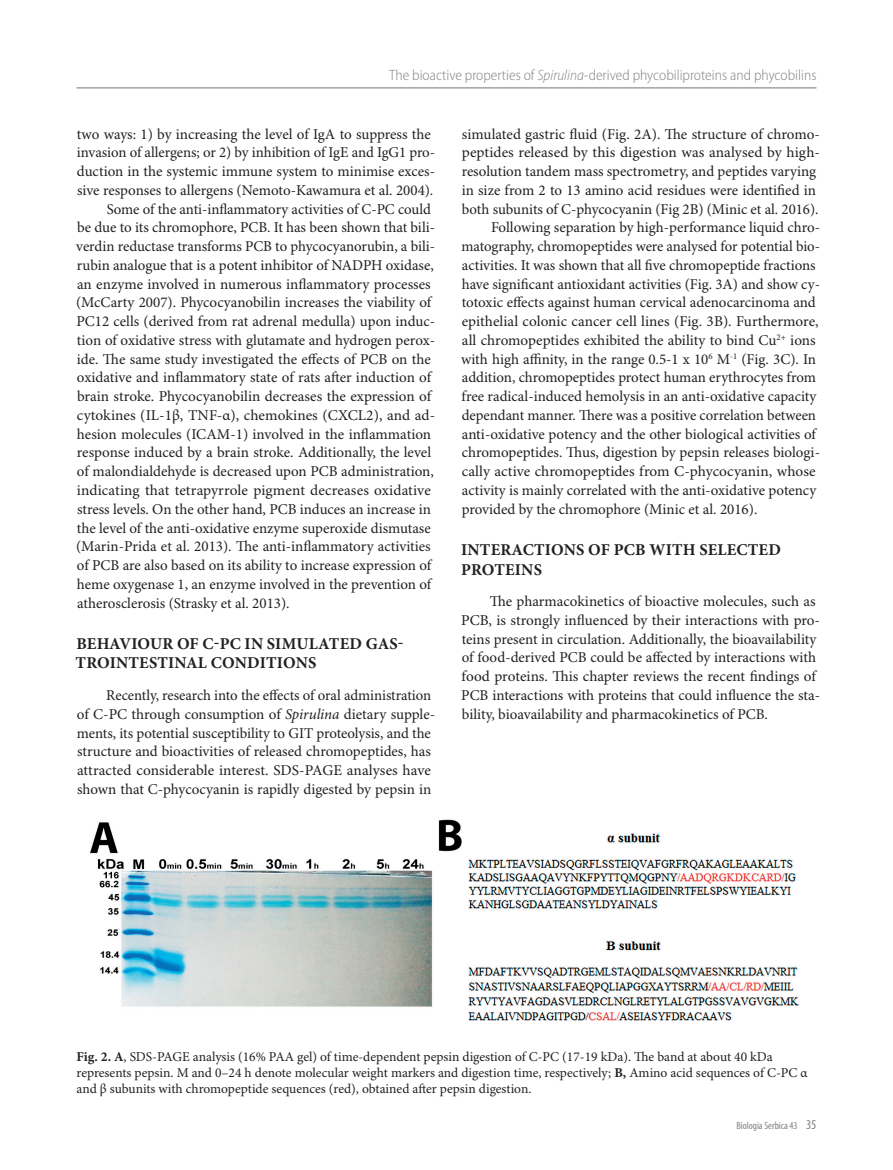
<style>
.page{position:relative;width:893px;height:1170px;background:#fff}
.page>*{position:absolute;margin:0;border:0;box-sizing:border-box;transform-origin:0 0}
.t1{font:700 16.5px/19.8px "Minion Pro";letter-spacing:.01em;color:#231f20}
.t2{font:15px/18.8px "Minion Pro";color:#231f20}
.t3{font:300 semi-condensed 15px "Myriad Pro";color:#808285}
.t4{font:13.5px/16.2px "Minion Pro";color:#231f20}
.t5{font:condensed 10.5px "Myriad Pro";color:#808285}
.s1{font-style:italic}
.s2{font-weight:700}
.s3{font-size:13.5px}
</style>
<div class="page">
<hr style="left:77px;top:87px;width:739px;height:1px;background:#808285">
<img style="left:90px;top:819px;width:709px;height:202px">
<p class="t3" style="left:389px;top:67px;width:429px">The bioactive properties of <span class="s1">Spirulina</span>-derived phycobiliproteins and phycobilins</p>
<p class="t2" style="left:77px;top:125px;width:356px">two ways: 1) by increasing the level of IgA to suppress the</p>
<p class="t2" style="left:77px;top:144px;width:360px">invasion of allergens; or 2) by inhibition of IgE and IgG1 pro-</p>
<p class="t2" style="left:77px;top:162px;width:360px">duction in the systemic immune system to minimise exces-</p>
<p class="t2" style="left:77px;top:181px;width:358px">sive responses to allergens (Nemoto-Kawamura et al. 2004)<span class="s1">.</span></p>
<p class="t2" style="left:107px;top:200px;width:326px">Some of the anti-inflammatory activities of C-PC could</p>
<p class="t2" style="left:77px;top:219px;width:360px">be due to its chromophore, PCB. It has been shown that bili-</p>
<p class="t2" style="left:76px;top:237px;width:360px">verdin reductase transforms PCB to phycocyanorubin, a bili-</p>
<p class="t2" style="left:77px;top:256px;width:358px">rubin analogue that is a potent inhibitor of NADPH oxidase,</p>
<p class="t2" style="left:77px;top:275px;width:355px">an enzyme involved in numerous inflammatory processes</p>
<p class="t2" style="left:76px;top:294px;width:357px">(McCarty 2007). Phycocyanobilin increases the viability of</p>
<p class="t2" style="left:76px;top:312px;width:360px">PC12 cells (derived from rat adrenal medulla) upon induc-</p>
<p class="t2" style="left:77px;top:331px;width:360px">tion of oxidative stress with glutamate and hydrogen perox-</p>
<p class="t2" style="left:77px;top:350px;width:356px">ide. The same study investigated the effects of PCB on the</p>
<p class="t2" style="left:77px;top:369px;width:356px">oxidative and inflammatory state of rats after induction of</p>
<p class="t2" style="left:77px;top:387px;width:356px">brain stroke. Phycocyanobilin decreases the expression of</p>
<p class="t2" style="left:77px;top:406px;width:360px">cytokines (IL-1β, TNF-α), chemokines (CXCL2), and ad-</p>
<p class="t2" style="left:77px;top:425px;width:356px">hesion molecules (ICAM-1) involved in the inflammation</p>
<p class="t2" style="left:77px;top:444px;width:356px">response induced by a brain stroke. Additionally, the level</p>
<p class="t2" style="left:77px;top:462px;width:358px">of malondialdehyde is decreased upon PCB administration,</p>
<p class="t2" style="left:77px;top:481px;width:355px">indicating that tetrapyrrole pigment decreases oxidative</p>
<p class="t2" style="left:77px;top:500px;width:356px">stress levels. On the other hand, PCB induces an increase in</p>
<p class="t2" style="left:77px;top:519px;width:355px">the level of the anti-oxidative enzyme superoxide dismutase</p>
<p class="t2" style="left:76px;top:537px;width:356px">(Marin-Prida et al. 2013). The anti-inflammatory activities</p>
<p class="t2" style="left:77px;top:556px;width:356px">of PCB are also based on its ability to increase expression of</p>
<p class="t2" style="left:77px;top:575px;width:356px">heme oxygenase 1, an enzyme involved in the prevention of</p>
<p class="t2" style="left:77px;top:594px;width:214px">atherosclerosis (Strasky et al. 2013).</p>
<p class="t1" style="left:76px;top:634px;width:329px">BEHAVIOUR OF C-PC IN SIMULATED GAS-<br>TROINTESTINAL CONDITIONS</p>
<p class="t2" style="left:77px;top:686px;width:360px;text-indent:29px">Recently, research into the effects of oral administration of C-PC through consumption of <span class="s1">Spirulina</span> dietary supple&shy;ments, its potential susceptibility to GIT proteolysis, and the structure and bioactivities of released chromopeptides, has attracted considerable interest. SDS-PAGE analyses have shown that C-phycocyanin is rapidly digested by pepsin in</p>
<p class="t2" style="left:462px;top:125px;width:360px">simulated gastric fluid (Fig. 2A). The structure of chromo-</p>
<p class="t2" style="left:462px;top:144px;width:360px">peptides released by this digestion was analysed by high-</p>
<p class="t2" style="left:462px;top:162px;width:356px">resolution tandem mass spectrometry, and peptides varying</p>
<p class="t2" style="left:462px;top:181px;width:356px">in size from 2 to 13 amino acid residues were identified in</p>
<p class="t2" style="left:462px;top:200px;width:358px">both subunits of C-phycocyanin (Fig 2B) (Minic et al. 2016).</p>
<p class="t2" style="left:491px;top:219px;width:330px">Following separation by high-performance liquid chro-</p>
<p class="t2" style="left:462px;top:237px;width:360px">matography, chromopeptides were analysed for potential bio-</p>
<p class="t2" style="left:462px;top:256px;width:355px">activities. It was shown that all five chromopeptide fractions</p>
<p class="t2" style="left:462px;top:275px;width:360px">have significant antioxidant activities (Fig. 3A) and show cy-</p>
<p class="t2" style="left:462px;top:294px;width:356px">totoxic effects against human cervical adenocarcinoma and</p>
<p class="t2" style="left:462px;top:312px;width:358px">epithelial colonic cancer cell lines (Fig. 3B). Furthermore,</p>
<p class="t2" style="left:462px;top:331px;width:355px">all chromopeptides exhibited the ability to bind Cu<sup>2+</sup> ions</p>
<p class="t2" style="left:461px;top:350px;width:356px">with high affinity, in the range 0.5-1 x 10<sup>6</sup> M<sup>-1</sup> (Fig. 3C). In</p>
<p class="t2" style="left:462px;top:369px;width:356px">addition, chromopeptides protect human erythrocytes from</p>
<p class="t2" style="left:462px;top:387px;width:356px">free radical-induced hemolysis in an anti-oxidative capacity</p>
<p class="t2" style="left:462px;top:406px;width:356px">dependant manner. There was a positive correlation between</p>
<p class="t2" style="left:462px;top:425px;width:356px">anti-oxidative potency and the other biological activities of</p>
<p class="t2" style="left:462px;top:444px;width:360px">chromopeptides. Thus, digestion by pepsin releases biologi-</p>
<p class="t2" style="left:462px;top:462px;width:355px">cally active chromopeptides from C-phycocyanin, whose</p>
<p class="t2" style="left:462px;top:481px;width:356px">activity is mainly correlated with the anti-oxidative potency</p>
<p class="t2" style="left:462px;top:500px;width:297px">provided by the chromophore (Minic et al. 2016).</p>
<p class="t1" style="left:461px;top:540px;width:321px">INTERACTIONS OF PCB WITH SELECTED<br>PROTEINS</p>
<p class="t2" style="left:461px;top:592px;width:360px;text-indent:29px">The pharmacokinetics of bioactive molecules, such as PCB, is strongly influenced by their interactions with pro&shy;teins present in circulation. Additionally, the bioavailability of food-derived PCB could be affected by interactions with food proteins. This chapter reviews the recent findings of PCB interactions with proteins that could influence the sta&shy;bility, bioavailability and pharmacokinetics of PCB.</p>
<p class="t4" style="left:77px;top:1048px;width:732px"><span class="s2">Fig. 2. A</span>, SDS-PAGE analysis (16% PAA gel) of time-dependent pepsin digestion of C-PC (17-19 kDa). The band at about 40 kDa represents pepsin. M and 0–24 h denote molecular weight markers and digestion time, respectively; <span class="s2">B,</span> Amino acid sequences of C-PC α and β subunits with chromopeptide sequences (red), obtained after pepsin digestion.</p>
<p class="t5" style="left:736px;top:1119px;width:81px">Biologia Serbica 43 <span class="s3">35</span></p>
</div>
